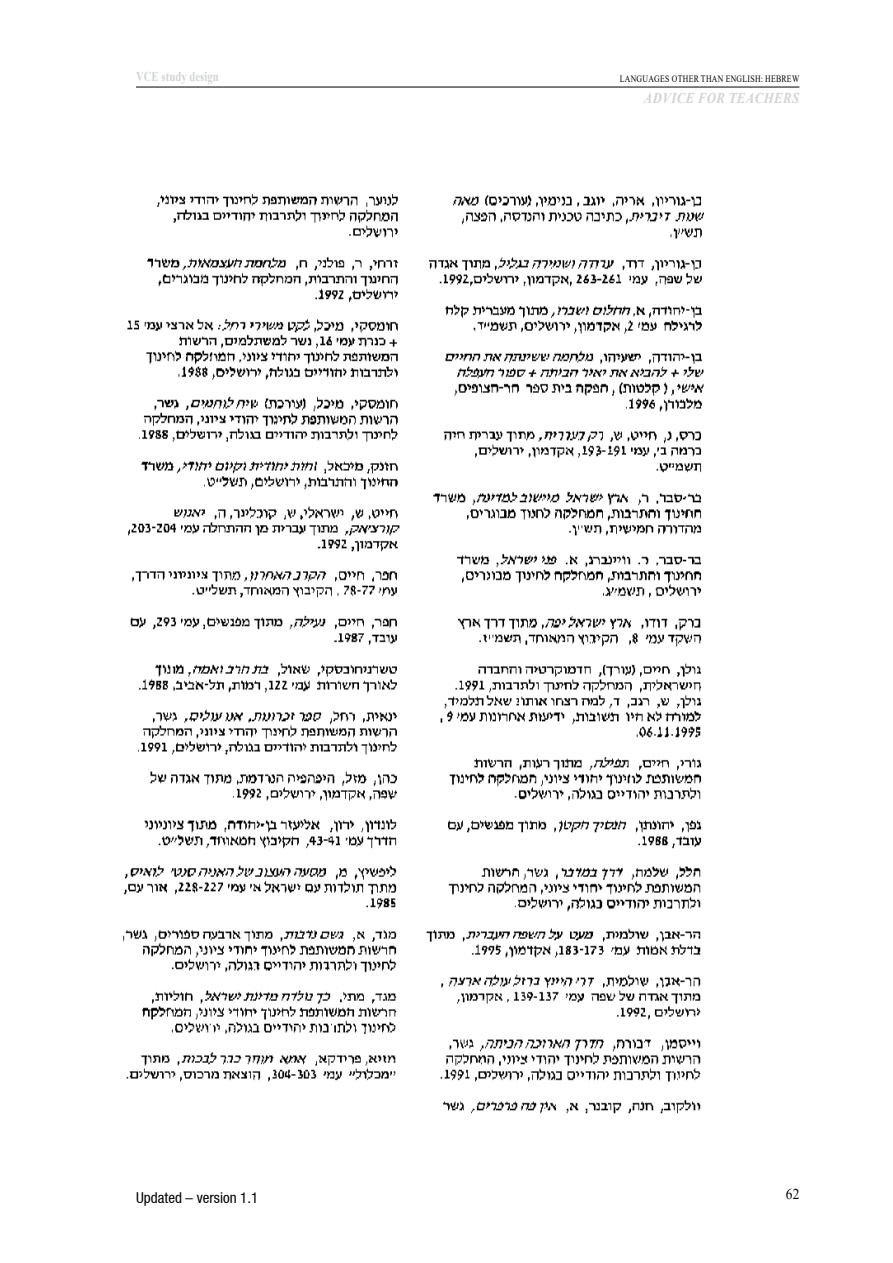
<style>
.page{position:relative;width:893px;height:1263px;background:#fff}
.page>*{position:absolute;margin:0;border:0;box-sizing:border-box;transform-origin:0 0}
.t1{font:condensed 15px "Helvetica Neue LT";color:#000}
.t2{font:italic 700 15px "Times New Roman";letter-spacing:.035em;color:#d1d3d4;scale:.85 1}
.t3{font:15px "Times New Roman";color:#000;scale:.9 1}
.t4{font:700 13.5px "Times New Roman";color:#d1d3d4;scale:.8 1}
.t5{font:9.75px "Times New Roman";letter-spacing:.035em;color:#000;scale:.8 1}
</style>
<div class="page">
<hr style="left:136px;top:87px;width:663px;height:1px;background:#000">
<img style="left:123px;top:194px;width:581px;height:919px">
<h2 class="t4" style="left:136px;top:67px;width:105px">VCE study design</h2>
<p class="t5" style="left:620px;top:72px;width:226px">LANGUAGES OTHER THAN ENGLISH: HEBREW</p>
<h1 class="t2" style="left:644px;top:88px;width:184px">ADVICE FOR TEACHERS</h1>
<h1 class="t1" style="left:136px;top:1188px;width:124px">Updated – version 1.1</h1>
<h1 class="t3" style="left:786px;top:1183px;width:16px">62</h1>
</div>
